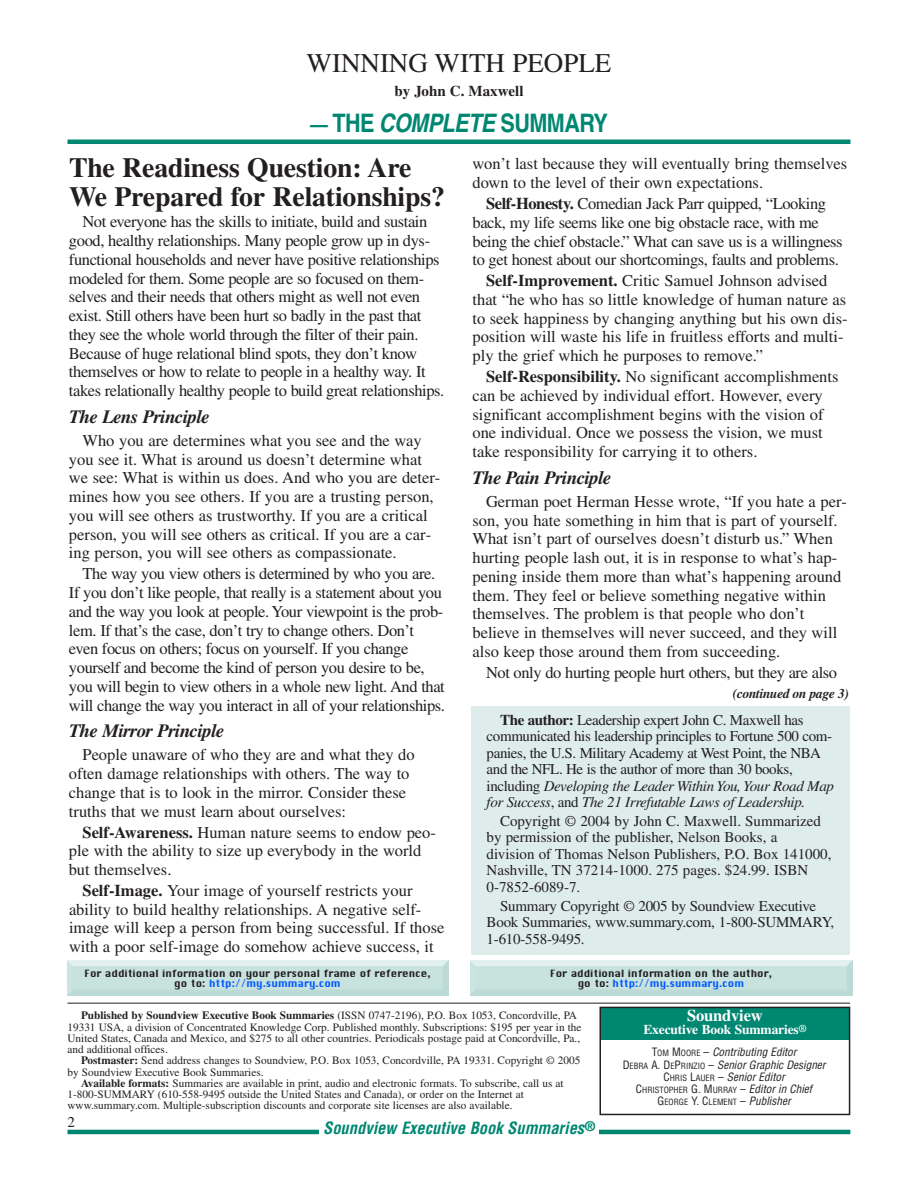
<style>
.page{position:relative;width:918px;height:1188px;background:#fff}
.page>*{position:absolute;margin:0;border:0;box-sizing:border-box;transform-origin:0 0}
.t1{font:700 27.75px/29.2px "Times";letter-spacing:-.005em;color:#231f20}
.t2{font:27px "Times";color:#231f20}
.t3{font:700 25.5px "Helvetica";letter-spacing:-.03em;color:#008772;scale:.85 1}
.t4{font:italic 700 18.75px "Times";letter-spacing:-.025em;color:#231f20}
.t5{font:16.5px/18.8px "Times";color:#231f20}
.t6{font:16.5px/18.8px "Times";letter-spacing:-.025em;color:#231f20}
.t7{font:italic 700 condensed 16.5px "Helvetica";color:#008772}
.t8{font:700 16.5px "Times";letter-spacing:-.01em;color:#fff}
.t9{font:15px/16.5px "Times";letter-spacing:-.015em;color:#231f20}
.t10{font:700 15px "Times";color:#231f20}
.t11{font:700 13.5px "Times";letter-spacing:-.01em;color:#fff}
.t12{font:italic 700 13.5px "Times";letter-spacing:-.025em;color:#231f20}
.t13{font:11.25px/11.2px "Times";color:#231f20}
.t14{font:italic condensed 11.25px/13.5px "Helvetica";color:#231f20;text-align:center}
.t15{font:9.75px/9.8px "Chicago";color:#231f20;text-align:center}
.t16{font:condensed 8.4px/12px "Helvetica";color:#231f20;text-align:center}
.s1{font-size:21px}
.s2{font-style:italic}
.s3{font-weight:700}
.s4{color:#0059ff}
.s5{font-size:10.5px}
.s6{font-style:normal}
.s7{font-style:normal;font-size:8.4px}
.s8{font-size:11.25px}
.s9{font-style:italic;font-size:11.25px}
</style>
<div class="page">
<hr style="left:68px;top:140px;width:782px;height:4px;background:#008772">
<hr style="left:68px;top:1003px;width:782px;height:1px;background:#231f20">
<svg style="left:471px;top:960px;width:382px;height:36px"></svg>
<img style="left:471px;top:961px;width:381px;height:34px">
<svg style="left:67px;top:960px;width:382px;height:36px"></svg>
<img style="left:67px;top:961px;width:382px;height:34px">
<div style="left:601px;top:1007px;width:248px;height:32px;background:#008772"></div>
<div style="left:599px;top:1007px;width:251px;height:108px;border:2px solid #231f20"></div>
<hr style="left:68px;top:1130px;width:782px;height:4px;background:#008772">
<div style="left:319px;top:1117px;width:280px;height:25px;background:#fff"></div>
<div style="left:472px;top:706px;width:378px;height:249px;background:#deedeb"></div>
<h2 class="t2" style="left:307px;top:53px;width:306px">WINNING WITH PEOPLE</h2>
<p class="t10" style="left:394px;top:86px;width:131px">by John C. Maxwell</p>
<h3 class="t3" style="left:310px;top:114px;width:352px"><span class="s1">—</span> THE <span class="s2">COMPLETE</span> SUMMARY</h3>
<h1 class="t1" style="left:69px;top:156px;width:378px">The Readiness Question: Are<br>We Prepared for Relationships?</h1>
<p class="t6" style="left:69px;top:214px;width:377px;text-indent:14px">Not everyone has the skills to initiate, build and sustain good, healthy relationships. Many people grow up in dys&shy;functional households and never have positive relationships modeled for them. Some people are so focused on them&shy;selves and their needs that others might as well not even exist. Still others have been hurt so badly in the past that they see the whole world through the filter of their pain.<br>Because of huge relational blind spots, they don’t know themselves or how to relate to people in a healthy way. It takes relationally healthy people to build great relationships.</p>
<p class="t4" style="left:69px;top:410px;width:142px">The Lens Principle</p>
<p class="t5" style="left:69px;top:433px;width:373px;text-indent:14px">Who you are determines what you see and the way you see it. What is around us doesn’t determine what we see: What is within us does. And who you are deter&shy;mines how you see others. If you are a trusting person, you will see others as trustworthy. If you are a critical person, you will see others as critical. If you are a car&shy;ing person, you will see others as compassionate.</p>
<p class="t6" style="left:69px;top:566px;width:378px;text-indent:14px">The way you view others is determined by who you are.<br>If you don’t like people, that really is a statement about you and the way you look at people. Your viewpoint is the prob&shy;lem. If that’s the case, don’t try to change others. Don’t even focus on others; focus on yourself. If you change yourself and become the kind of person you desire to be, you will begin to view others in a whole new light. And that will change the way you interact in all of your relationships.</p>
<p class="t4" style="left:69px;top:724px;width:157px">The Mirror Principle</p>
<p class="t5" style="left:69px;top:747px;width:347px;text-indent:14px">People unaware of who they are and what they do often damage relationships with others. The way to change that is to look in the mirror. Consider these truths that we must learn about ourselves:</p>
<p class="t5" style="left:69px;top:824px;width:369px;text-indent:14px"><span class="s3">Self-Awareness.</span> Human nature seems to endow peo&shy;ple with the ability to size up everybody in the world but themselves.</p>
<p class="t5" style="left:69px;top:883px;width:377px;text-indent:13px"><span class="s3">Self-Image.</span> Your image of yourself restricts your ability to build healthy relationships. A negative self&shy;image will keep a person from being successful. If those with a poor self-image do somehow achieve success, it</p>
<p class="t5" style="left:472px;top:156px;width:376px">won’t last because they will eventually bring themselves down to the level of their own expectations.</p>
<p class="t6" style="left:473px;top:196px;width:372px;text-indent:13px"><span class="s3">Self-Honesty.</span> Comedian Jack Parr quipped, “Looking back, my life seems like one big obstacle race, with me being the chief obstacle.” What can save us is a willingness to get honest about our shortcomings, faults and problems.</p>
<p class="t5" style="left:473px;top:273px;width:377px;text-indent:13px"><span class="s3">Self-Improvement.</span> Critic Samuel Johnson advised that “he who has so little knowledge of human nature as to seek happiness by changing anything but his own dis&shy;position will waste his life in fruitless efforts and multi&shy;ply the grief which he purposes to remove.”</p>
<p class="t5" style="left:472px;top:369px;width:368px;text-indent:14px"><span class="s3">Self-Responsibility.</span> No significant accomplishments can be achieved by individual effort. However, every significant accomplishment begins with the vision of one individual. Once we possess the vision, we must take responsibility for carrying it to others.</p>
<p class="t4" style="left:472px;top:471px;width:141px">The Pain Principle</p>
<p class="t5" style="left:472px;top:494px;width:376px;text-indent:14px">German poet Herman Hesse wrote, “If you hate a per&shy;son, you hate something in him that is part of yourself.<br>What isn’t part of ourselves doesn’t disturb us.” When hurting people lash out, it is in response to what’s hap&shy;pening inside them more than what’s happening around them. They feel or believe something negative within themselves. The problem is that people who don’t believe in themselves will never succeed, and they will also keep those around them from succeeding.</p>
<p class="t6" style="left:486px;top:664px;width:353px">Not only do hurting people hurt others, but they are also</p>
<p class="t12" style="left:733px;top:689px;width:118px">(continued on page 3)</p>
<p class="t9" style="left:487px;top:713px;width:349px;text-indent:13px"><span class="s3">The author:</span> Leadership expert John C. Maxwell has communicated his leadership principles to Fortune 500 com&shy;panies, the U.S. Military Academy at West Point, the NBA and the NFL. He is the author of more than 30 books, including <span class="s2">Developing the Leader Within You, Your Road Map for Success</span>, and <span class="s2">The 21 Irrefutable Laws of Leadership.</span></p>
<p class="t9" style="left:487px;top:814px;width:346px;text-indent:14px">Copyright © 2004 by John C. Maxwell. Summarized by permission of the publisher, Nelson Books, a<br>division of Thomas Nelson Publishers, P.O. Box 141000, Nashville, TN 37214-1000. 275 pages. $24.99. ISBN 0-7852-6089-7.</p>
<p class="t9" style="left:487px;top:899px;width:349px;text-indent:14px">Summary Copyright © 2005 by Soundview Executive<br>Book Summaries, www.summary.com, 1-800-SUMMARY,<br>1-610-558-9495.</p>
<p class="t15" style="left:84px;top:970px;width:348px">For additional information on your personal frame of reference, go to: <span class="s4">http://my.summary.com</span></p>
<p class="t13" style="left:67px;top:1011px;width:516px;text-indent:14px"><span class="s3">Published by Soundview Executive Book Summaries</span> (ISSN 0747-2196), P.O. Box 1053, Concordville, PA 19331 USA, a division of Concentrated Knowledge Corp. Published monthly. Subscriptions: $195 per year in the United States, Canada and Mexico, and $275 to all other countries. Periodicals postage paid at Concordville, Pa., and additional offices.</p>
<p class="t13" style="left:67px;top:1056px;width:514px;text-indent:14px"><span class="s3">Postmaster:</span> Send address changes to Soundview, P.O. Box 1053, Concordville, PA 19331. Copyright © 2005 by Soundview Executive Book Summaries.</p>
<p class="t13" style="left:67px;top:1078px;width:498px;text-indent:14px"><span class="s3">Available formats:</span> Summaries are available in print, audio and electronic formats. To subscribe, call us at<br>1-800-SUMMARY (610-558-9495 outside the United States and Canada), or order on the Internet at www.summary.com. Multiple-subscription discounts and corporate site licenses are also available.</p>
<p class="t15" style="left:550px;top:970px;width:223px">For additional information on the author, go to: <span class="s4">http://my.summary.com</span></p>
<p class="t8" style="left:687px;top:1010px;width:77px">Soundview</p>
<p class="t11" style="left:643px;top:1024px;width:165px">Executive Book Summaries<span class="s5">®</span></p>
<p class="t14" style="left:623px;top:1046px;width:205px"><span class="s6">T</span><span class="s7">OM</span> <span class="s6">M</span><span class="s7">OORE</span> <span class="s6">–</span> Contributing Editor<br><span class="s6">D</span><span class="s7">EBRA</span> <span class="s6">A. D</span><span class="s7">E</span><span class="s6">P</span><span class="s7">RINZIO</span> <span class="s6">–</span> Senior Graphic Designer</p>
<p class="t14" style="left:663px;top:1071px;width:123px"><span class="s6">C</span><span class="s7">HRIS</span> <span class="s6">L</span><span class="s7">AUER</span> <span class="s6">–</span> Senior Editor</p>
<p class="t16" style="left:636px;top:1085px;width:178px"><span class="s8">C</span>HRISTOPHER <span class="s8">G. M</span>URRAY <span class="s8">–</span> <span class="s9">Editor in Chief<br></span><span class="s8">G</span>EORGE <span class="s8">Y. C</span>LEMENT <span class="s8">–</span> <span class="s9">Publisher</span></p>
<p class="t9" style="left:67px;top:1115px;width:9px">2</p>
<p class="t7" style="left:323px;top:1122px;width:273px">Soundview Executive Book Summaries<sup>®</sup></p>
</div>
